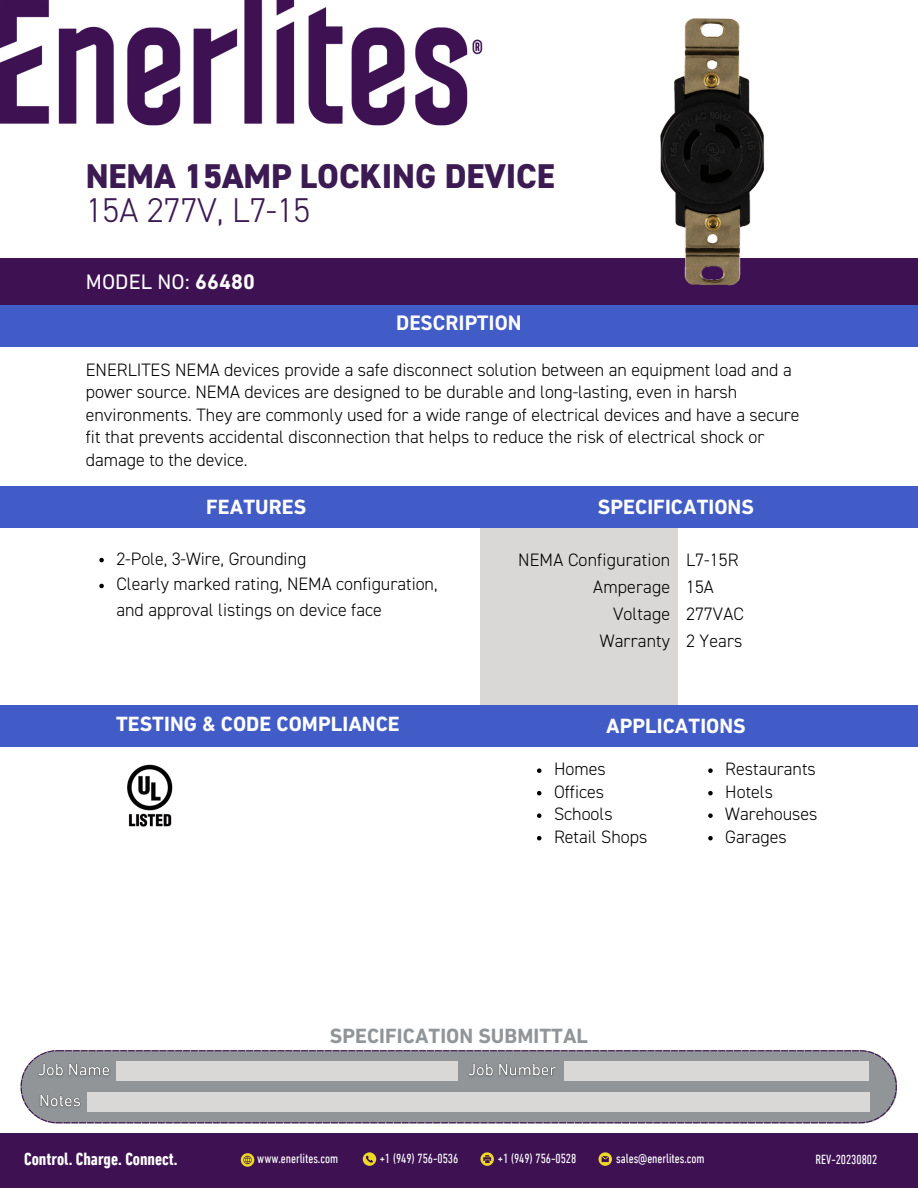
<style>
.page{position:relative;width:918px;height:1188px;background:#fff}
.page>*{position:absolute;margin:0;border:0;box-sizing:border-box;transform-origin:0 0}
.t1{font:800 34.5px "DIN2014";letter-spacing:-.005em;color:#3c1a52}
.t2{font:300 34.5px "DIN2014";letter-spacing:-.005em;color:#3c1a52}
.t3{font:21.3px "DIN Next LT Pro";letter-spacing:.005em;color:#fff}
.t4{font:700 21px "DIN Next LT Pro";letter-spacing:.005em;color:#fff}
.t5{font:700 21px "DIN Next LT Pro";letter-spacing:.005em;color:#919597}
.t6{font:700 21px "DIN2014";letter-spacing:.005em;color:#fff}
.t7{font:300 18px/22.5px "DIN2014";color:#000}
.t8{font:700 condensed 18px "DIN Next LT Pro";color:#fff}
.t9{font:condensed 13.5px "DIN Next LT Pro";letter-spacing:-.005em;color:#fff}
.s1{font-weight:700}
</style>
<div class="page">
<div style="left:0;top:258px;width:918px;height:52px;background:#3d1152"></div>
<div style="left:0;top:305px;width:918px;height:42px;background:#425cc7"></div>
<div style="left:480px;top:521px;width:198px;height:205px;background:#d9d8d6"></div>
<img style="left:0;top:0;width:483px;height:126px">
<div style="left:0;top:486px;width:918px;height:42px;background:#425cc7"></div>
<svg style="left:99px;top:558px;width:5px;height:4px"></svg>
<svg style="left:99px;top:584px;width:5px;height:4px"></svg>
<img style="left:660px;top:18px;width:105px;height:268px">
<div style="left:0;top:705px;width:918px;height:42px;background:#425cc7"></div>
<svg style="left:537px;top:768px;width:4px;height:5px"></svg>
<svg style="left:537px;top:791px;width:4px;height:4px"></svg>
<svg style="left:537px;top:813px;width:4px;height:5px"></svg>
<svg style="left:537px;top:836px;width:4px;height:4px"></svg>
<svg style="left:708px;top:768px;width:5px;height:5px"></svg>
<svg style="left:708px;top:791px;width:5px;height:4px"></svg>
<svg style="left:708px;top:813px;width:5px;height:5px"></svg>
<svg style="left:708px;top:836px;width:5px;height:4px"></svg>
<img style="left:127px;top:764px;width:46px;height:63px">
<div style="left:0;top:1133px;width:918px;height:55px;background:#3d1152"></div>
<svg style="left:21px;top:1050px;width:876px;height:73px;background:#929499"></svg>
<div style="left:117px;top:1061px;width:341px;height:20px;background:#d9d8d6"></div>
<svg style="left:598px;top:1152px;width:14px;height:14px"></svg>
<svg style="left:241px;top:1153px;width:13px;height:14px"></svg>
<svg style="left:363px;top:1152px;width:13px;height:14px"></svg>
<svg style="left:480px;top:1152px;width:14px;height:14px"></svg>
<img style="left:33px;top:1058px;width:81px;height:28px">
<div style="left:564px;top:1061px;width:305px;height:20px;background:#d9d8d6"></div>
<img style="left:463px;top:1058px;width:99px;height:28px">
<div style="left:87px;top:1093px;width:782px;height:19px;background:#d9d8d6"></div>
<img style="left:34px;top:1089px;width:51px;height:28px">
<p class="t1" style="left:86px;top:161px;width:470px">NEMA 15AMP LOCKING DEVICE</p>
<p class="t2" style="left:86px;top:195px;width:226px">15A 277V, L7-15</p>
<p class="t3" style="left:86px;top:273px;width:171px">MODEL NO: <span class="s1">66480</span></p>
<p class="t6" style="left:396px;top:314px;width:127px">DESCRIPTION</p>
<p class="t7" style="left:86px;top:360px;width:715px">ENERLITES NEMA devices provide a safe disconnect solution between an equipment load and a power source. NEMA devices are designed to be durable and long-lasting, even in harsh environments. They are commonly used for a wide range of electrical devices and have a secure fit that prevents accidental disconnection that helps to reduce the risk of electrical shock or damage to the device.</p>
<p class="t4" style="left:206px;top:498px;width:102px">FEATURES</p>
<p class="t4" style="left:598px;top:498px;width:158px">SPECIFICATIONS</p>
<p class="t7" style="left:518px;top:549px;width:154px">NEMA Configuration</p>
<p class="t7" style="left:593px;top:576px;width:78px">Amperage</p>
<p class="t7" style="left:613px;top:603px;width:59px">Voltage</p>
<p class="t7" style="left:600px;top:630px;width:72px">Warranty</p>
<p class="t7" style="left:116px;top:548px;width:192px">2-Pole, 3-Wire, Grounding</p>
<p class="t7" style="left:116px;top:573px;width:323px;line-height:25.8px">Clearly marked rating, NEMA configuration, and approval listings on device face</p>
<p class="t7" style="left:686px;top:549px;width:54px">L7-15R</p>
<p class="t7" style="left:686px;top:576px;width:29px">15A</p>
<p class="t7" style="left:686px;top:603px;width:59px">277VAC</p>
<p class="t7" style="left:686px;top:630px;width:58px">2 Years</p>
<p class="t4" style="left:116px;top:715px;width:285px">TESTING &amp; CODE COMPLIANCE</p>
<p class="t4" style="left:606px;top:717px;width:141px">APPLICATIONS</p>
<p class="t7" style="left:554px;top:759px;width:53px">Homes</p>
<p class="t7" style="left:554px;top:781px;width:52px">Offices</p>
<p class="t7" style="left:554px;top:804px;width:60px">Schools</p>
<p class="t7" style="left:554px;top:826px;width:95px">Retail Shops</p>
<p class="t7" style="left:725px;top:759px;width:92px">Restaurants</p>
<p class="t7" style="left:725px;top:781px;width:49px">Hotels</p>
<p class="t7" style="left:725px;top:804px;width:94px">Warehouses</p>
<p class="t7" style="left:725px;top:826px;width:63px">Garages</p>
<p class="t5" style="left:330px;top:1027px;width:260px">SPECIFICATION SUBMITTAL</p>
<p class="t8" style="left:24px;top:1151px;width:155px">Control. Charge. Connect.</p>
<p class="t9" style="left:257px;top:1153px;width:82px">www.enerlites.com</p>
<p class="t9" style="left:380px;top:1153px;width:80px">+1 (949) 756-0536</p>
<p class="t9" style="left:498px;top:1153px;width:80px">+1 (949) 756-0528</p>
<p class="t9" style="left:616px;top:1153px;width:90px">sales@enerlites.com</p>
<p class="t9" style="left:816px;top:1154px;width:63px">REV-20230802</p>
</div>
